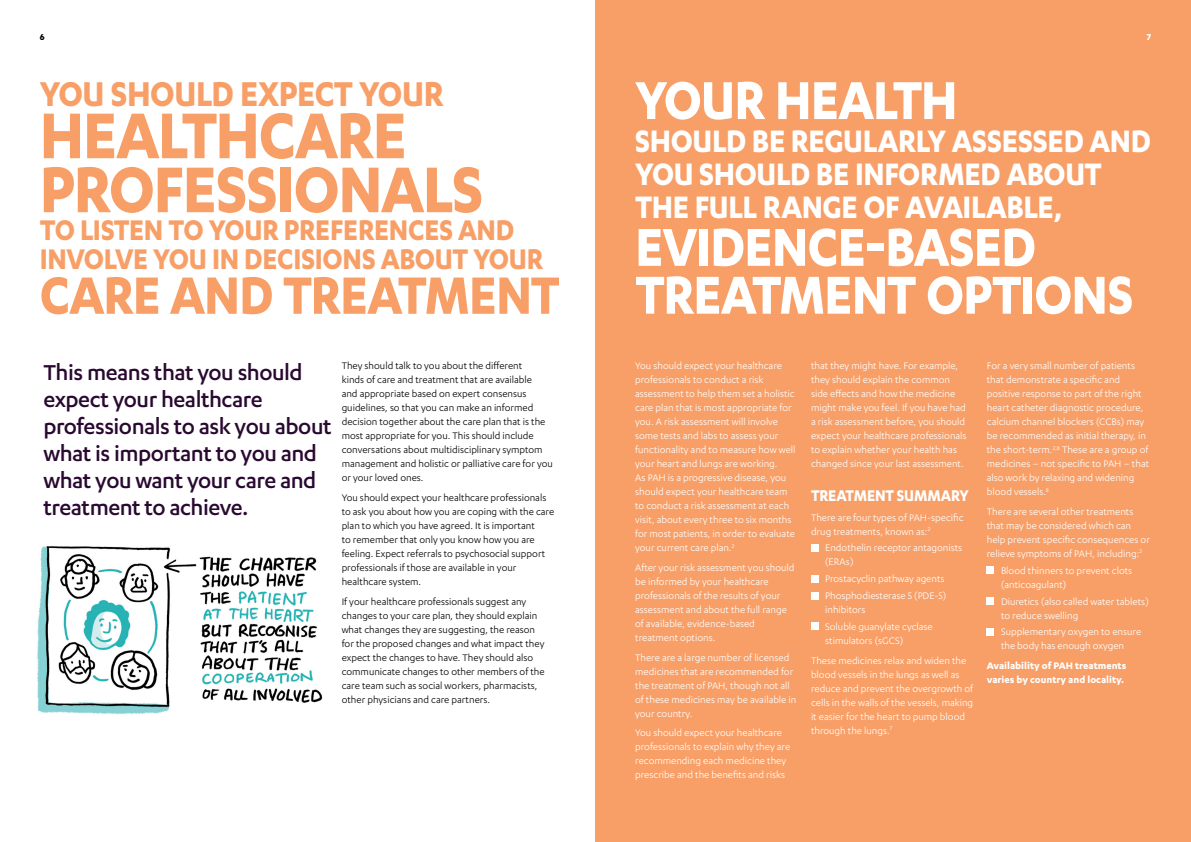
<style>
.page{position:relative;width:1191px;height:842px;background:#fff}
.page>*{position:absolute;margin:0;border:0;box-sizing:border-box;transform-origin:0 0}
.t1{font:700 75px/54px "Karbon";letter-spacing:-.02em;color:#f89f67;scale:.9 1}
.t2{font:700 62px "Karbon";letter-spacing:-.015em;color:#fff;scale:.9 1}
.t3{font:700 61px "Karbon";letter-spacing:-.02em;color:#f89f67;scale:.9 1}
.t4{font:700 40px "Karbon";letter-spacing:-.015em;color:#f89f67;scale:.9 1}
.t5{font:700 36px/33px "Karbon";letter-spacing:-.01em;color:#fff;scale:.9 1}
.t6{font:700 33px/29px "Karbon";letter-spacing:-.01em;color:#f89f67;scale:.9 1}
.t7{font:500 25px/27px "Karbon";letter-spacing:-.02em;color:#2a0931}
.t8{font:700 18px "Karbon";letter-spacing:-.01em;color:#fff;scale:.9 1}
.t9{font:11px/14px "Karbon";color:#fff}
.t10{font:11px/14px "Karbon";color:#000}
.t11{font:700 11px/14px "Karbon";color:#fff}
.t12{font:700 10px "Karbon";color:#000}
.t13{font:700 10px "Karbon";color:#fff}
</style>
<div class="page">
<div style="left:595px;top:0;width:596px;height:842px;background:#f89f67"></div>
<img style="left:37px;top:546px;width:286px;height:169px">
<div style="left:811px;top:544px;width:7px;height:7px;background:#fff"></div>
<div style="left:811px;top:575px;width:7px;height:7px;background:#fff"></div>
<div style="left:811px;top:592px;width:7px;height:7px;background:#fff"></div>
<div style="left:811px;top:623px;width:7px;height:7px;background:#fff"></div>
<div style="left:986px;top:567px;width:8px;height:7px;background:#fff"></div>
<div style="left:986px;top:597px;width:8px;height:8px;background:#fff"></div>
<div style="left:986px;top:628px;width:8px;height:7px;background:#fff"></div>
<p class="t12" style="left:40px;top:31px;width:6px">6</p>
<p class="t13" style="left:1146px;top:31px;width:6px">7</p>
<h3 class="t4" style="left:40px;top:71px;width:450px">YOU SHOULD EXPECT YOUR</h3>
<h1 class="t1" style="left:40px;top:106px;width:494px">HEALTHCARE<br>PROFESSIONALS</h1>
<h3 class="t6" style="left:40px;top:215px;width:561px">TO LISTEN TO YOUR PREFERENCES AND<br>INVOLVE YOU IN DECISIONS ABOUT YOUR</h3>
<h3 class="t3" style="left:40px;top:260px;width:579px">CARE AND TREATMENT</h3>
<h2 class="t2" style="left:635px;top:65px;width:360px">YOUR HEALTH</h2>
<h3 class="t5" style="left:635px;top:123px;width:574px">SHOULD BE REGULARLY ASSESSED AND<br>YOU SHOULD BE INFORMED ABOUT<br>THE FULL RANGE OF AVAILABLE,</h3>
<h2 class="t2" style="left:635px;top:212px;width:447px">EVIDENCE-BASED</h2>
<h2 class="t2" style="left:635px;top:259px;width:555px">TREATMENT OPTIONS</h2>
<h3 class="t7" style="left:43px;top:358px;width:290px">This means that you should expect your healthcare professionals to ask you about what is important to you and what you want your care and treatment to achieve.</h3>
<p class="t9" style="left:635px;top:359px;width:162px">You should expect your healthcare professionals to conduct a risk assessment to help them set a holistic care plan that is most appropriate for you. A risk assessment will involve some tests and labs to assess your functionality and to measure how well your heart and lungs are working.<br>As PAH is a progressive disease, you should expect your healthcare team to conduct a risk assessment at each visit, about every three to six months for most patients, in order to evaluate your current care plan.<sup>2</sup></p>
<p class="t9" style="left:635px;top:560px;width:161px">After your risk assessment you should be informed by your healthcare professionals of the results of your assessment and about the full range of available, evidence-based treatment options.</p>
<p class="t9" style="left:635px;top:650px;width:163px">There are a large number of licensed medicines that are recommended for the treatment of PAH, though not all of these medicines may be available in your country.</p>
<p class="t9" style="left:635px;top:726px;width:157px">You should expect your healthcare professionals to explain why they are recommending each medicine they prescribe and the benefits and risks</p>
<p class="t10" style="left:342px;top:359px;width:213px">They should talk to you about the different<br>kinds of care and treatment that are available<br>and appropriate based on expert consensus guidelines, so that you can make an informed decision together about the care plan that is the most appropriate for you. This should include conversations about multidisciplinary symptom management and holistic or palliative care for you or your loved ones.</p>
<p class="t10" style="left:342px;top:490px;width:214px">You should expect your healthcare professionals to ask you about how you are coping with the care plan to which you have agreed. It is important<br>to remember that only you know how you are feeling. Expect referrals to psychosocial support professionals if those are available in your healthcare system.</p>
<p class="t10" style="left:342px;top:594px;width:204px">If your healthcare professionals suggest any changes to your care plan, they should explain what changes they are suggesting, the reason for the proposed changes and what impact they expect the changes to have. They should also communicate changes to other members of the care team such as social workers, pharmacists, other physicians and care partners.</p>
<p class="t9" style="left:811px;top:359px;width:157px">that they might have. For example, they should explain the common side effects and how the medicine might make you feel. If you have had a risk assessment before, you should expect your healthcare professionals to explain whether your health has changed since your last assessment.</p>
<h3 class="t8" style="left:811px;top:485px;width:177px">TREATMENT SUMMARY</h3>
<p class="t9" style="left:811px;top:510px;width:154px">There are four types of PAH-specific drug treatments, known as:<sup>2</sup></p>
<p class="t9" style="left:825px;top:541px;width:139px">Endothelin receptor antagonists (ERAs)</p>
<p class="t9" style="left:825px;top:570px;width:123px;line-height:16.8px">Prostacyclin pathway agents<br>Phosphodiesterase 5 (PDE-5)</p>
<p class="t9" style="left:825px;top:601px;width:109px;line-height:16.8px">inhibitors<br>Soluble guanylate cyclase</p>
<p class="t9" style="left:811px;top:630px;width:157px;line-height:19.7px;text-indent:14px">stimulators (sGCS)<br>These medicines relax and widen the</p>
<p class="t9" style="left:811px;top:667px;width:164px">blood vessels in the lungs as well as reduce and prevent the overgrowth of cells in the walls of the vessels, making it easier for the heart to pump blood through the lungs.<sup>7</sup></p>
<p class="t9" style="left:986px;top:359px;width:164px">For a very small number of patients that demonstrate a specific and positive response to part of the right heart catheter diagnostic procedure, calcium channel blockers (CCBs) may be recommended as initial therapy, in the short-term.<sup>2,8</sup> These are a group of medicines – not specific to PAH – that also work by relaxing and widening blood vessels.<sup>8</sup></p>
<p class="t9" style="left:986px;top:504px;width:165px">There are several other treatments that may be considered which can help prevent specific consequences or relieve symptoms of PAH, including:<sup>2</sup></p>
<p class="t9" style="left:1001px;top:563px;width:133px">Blood thinners to prevent clots (anticoagulant)</p>
<p class="t9" style="left:1001px;top:594px;width:149px">Diuretics (also called water tablets) to reduce swelling</p>
<p class="t9" style="left:1001px;top:625px;width:142px">Supplementary oxygen to ensure the body has enough oxygen</p>
<p class="t11" style="left:986px;top:658px;width:141px">Availability of PAH treatments varies by country and locality.</p>
</div>
